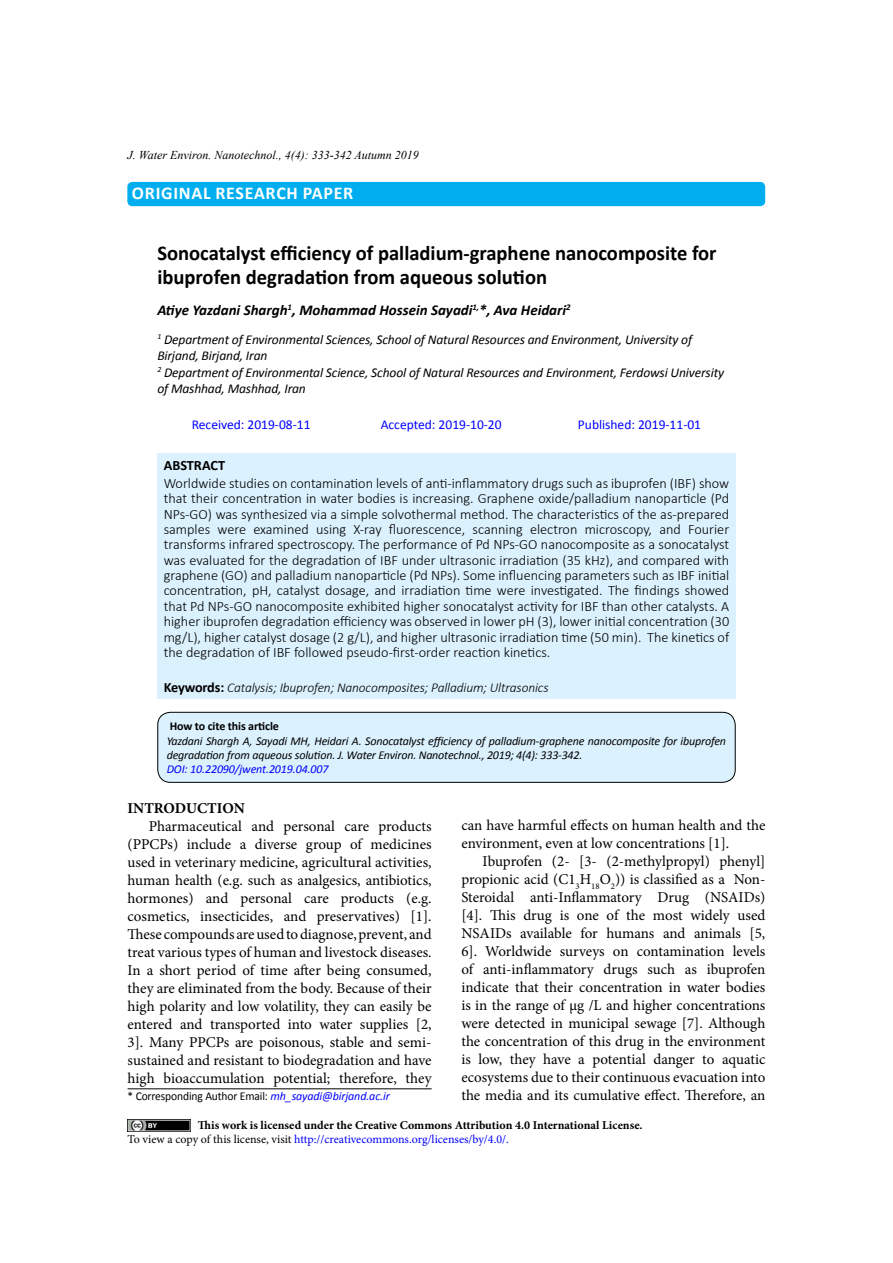
<style>
.page{position:relative;width:893px;height:1263px;background:#fff}
.page>*{position:absolute;margin:0;border:0;box-sizing:border-box;transform-origin:0 0}
.t1{font:700 21px/24px "Calibri";color:#000}
.t2{font:700 19.5px "Calibri";letter-spacing:.04em;color:#fff}
.t3{font:700 18px "Calibri";letter-spacing:.04em;color:#fff}
.t4{font:15px/18px "Minion Pro";color:#000;text-align:justify}
.t5{font:italic 700 15px "Calibri";color:#000}
.t6{font:700 15px "Minion Pro";color:#000}
.t7{font:300 14.25px/15.5px "Calibri";color:#000;text-align:justify}
.t8{font:700 14.25px "Calibri";color:#000}
.t9{font:italic 13.5px/16.5px "Calibri";letter-spacing:-.01em;color:#000}
.t10{font:italic 300 13.5px "Calibri";letter-spacing:-.01em;color:#000}
.t11{font:13.5px "Calibri";color:#00f}
.t12{font:italic 12px/14.4px "Calibri";letter-spacing:-.015em;color:#000}
.t13{font:700 12px/14.4px "Minion Pro";color:#000}
.t14{font:italic 12px "Times New Roman";color:#000}
.t15{font:12px "Calibri";letter-spacing:-.01em;color:#000;scale:.96 1}
.t16{font:italic 12px "Calibri";letter-spacing:-.01em;color:#00f}
.t17{font:700 12px "Calibri";letter-spacing:-.01em;color:#000}
.s1{font-weight:700;font-style:normal;font-size:14.25px}
.s2{font-style:italic;color:#00f}
.s3{font-weight:400}
.s4{font-weight:400;color:#00f}
</style>
<div class="page">
<div style="left:157px;top:453px;width:579px;height:245px;background:#dbf1fd"></div>
<div style="left:158px;top:712px;width:577px;height:70px;background:#dbf1fd;border-radius:13px"></div>
<div style="left:157px;top:712px;width:579px;height:71px;border:1px solid #000;border-radius:13px"></div>
<div style="left:128px;top:183px;width:636px;height:22px;background:#00aeef;border-radius:4px"></div>
<div style="left:127px;top:182px;width:638px;height:24px;border:2px solid #00aeef;border-radius:4px"></div>
<img style="left:128px;top:1120px;width:62px;height:11px">
<hr style="left:128px;top:1088px;width:304px;height:1px;background:#000">
<p class="t14" style="left:128px;top:147px;width:293px">J. Water Environ. Nanotechnol., 4(4): 333-342 Autumn 2019</p>
<h2 class="t2" style="left:165px;top:180px;width:166px">RESEARCH ARTICLE</h2>
<p class="t3" style="left:132px;top:182px;width:223px">ORIGINAL RESEARCH PAPER</p>
<h1 class="t1" style="left:157px;top:241px;width:561px">Sonocatalyst efficiency of palladium-graphene nanocomposite for ibuprofen degradation from aqueous solution</h1>
<p class="t5" style="left:157px;top:301px;width:415px">Atiye Yazdani Shargh<sup>1</sup>, Mohammad Hossein Sayadi<sup>1,</sup>*, Ava Heidari<sup>2</sup></p>
<p class="t9" style="left:157px;top:330px;width:568px"><sup>1</sup> Department of Environmental Sciences, School of Natural Resources and Environment, University of Birjand, Birjand, Iran<br><sup>2</sup> Department of Environmental Science, School of Natural Resources and Environment, Ferdowsi University of Mashhad, Mashhad, Iran</p>
<p class="t11" style="left:192px;top:416px;width:120px">Received: 2019-08-11</p>
<p class="t11" style="left:381px;top:416px;width:122px">Accepted: 2019-10-20</p>
<p class="t11" style="left:578px;top:416px;width:125px">Published: 2019-11-01</p>
<p class="t8" style="left:164px;top:456px;width:63px">ABSTRACT</p>
<p class="t7" style="left:164px;top:475px;width:567px">Worldwide studies on contamination levels of anti-inflammatory drugs such as ibuprofen (IBF) show that their concentration in water bodies is increasing. Graphene oxide/palladium nanoparticle (Pd NPs-GO) was synthesized via a simple solvothermal method. The characteristics of the as-prepared samples were examined using X-ray fluorescence, scanning electron microscopy, and Fourier transforms infrared spectroscopy. The performance of Pd NPs-GO nanocomposite as a sonocatalyst was evaluated for the degradation of IBF under ultrasonic irradiation (35 kHz), and compared with graphene (GO) and palladium nanoparticle (Pd NPs). Some influencing parameters such as IBF initial concentration, pH, catalyst dosage, and irradiation time were investigated. The findings showed that Pd NPs-GO nanocomposite exhibited higher sonocatalyst activity for IBF than other catalysts. A higher ibuprofen degradation efficiency was observed in lower pH (3), lower initial concentration (30 mg/L), higher catalyst dosage (2 g/L), and higher ultrasonic irradiation time (50 min). The kinetics of the degradation of IBF followed pseudo-first-order reaction kinetics.</p>
<p class="t10" style="left:164px;top:679px;width:386px"><span class="s1">Keywords:</span> Catalysis; Ibuprofen; Nanocomposites; Palladium; Ultrasonics</p>
<p class="t17" style="left:170px;top:718px;width:111px">How to cite this article</p>
<p class="t12" style="left:167px;top:733px;width:561px">Yazdani Shargh A, Sayadi MH, Heidari A. Sonocatalyst efficiency of palladium-graphene nanocomposite for ibuprofen degradation from aqueous solution. J. Water Environ. Nanotechnol., 2019; 4(4): 333-342.</p>
<p class="t16" style="left:167px;top:761px;width:163px">DOI: 10.22090/jwent.2019.04.007</p>
<p class="t6" style="left:128px;top:797px;width:119px">INTRODUCTION</p>
<p class="t4" style="left:128px;top:817px;width:306px;text-indent:21px">Pharmaceutical and personal care products (PPCPs) include a diverse group of medicines used in veterinary medicine, agricultural activities, human health (e.g. such as analgesics, antibiotics, hormones) and personal care products (e.g. cosmetics, insecticides, and preservatives) [1].<br>These compounds are used to diagnose, prevent, and treat various types of human and livestock diseases.<br>In a short period of time after being consumed, they are eliminated from the body. Because of their high polarity and low volatility, they can easily be entered and transported into water supplies [2, 3]. Many PPCPs are poisonous, stable and semi&shy;sustained and resistant to biodegradation and have high bioaccumulation potential; therefore, they</p>
<p class="t4" style="left:461px;top:816px;width:306px">can have harmful effects on human health and the environment, even at low concentrations [1].</p>
<p class="t4" style="left:461px;top:852px;width:306px;text-indent:21px">Ibuprofen (2- [3- (2-methylpropyl) phenyl] propionic acid (C1<sub>3</sub>H<sub>18</sub>O<sub>2</sub>)) is classified as a Non-Steroidal anti-Inflammatory Drug (NSAIDs) [4]. This drug is one of the most widely used NSAIDs available for humans and animals [5, 6]. Worldwide surveys on contamination levels of anti-inflammatory drugs such as ibuprofen indicate that their concentration in water bodies is in the range of μg /L and higher concentrations were detected in municipal sewage [7]. Although the concentration of this drug in the environment is low, they have a potential danger to aquatic ecosystems due to their continuous evacuation into the media and its cumulative effect. Therefore, an</p>
<p class="t15" style="left:128px;top:1088px;width:275px">* Corresponding Author Email: <span class="s2">mh_sayadi@birjand.ac.ir</span></p>
<p class="t13" style="left:128px;top:1118px;width:516px;text-indent:70px">This work is licensed under the Creative Commons Attribution 4.0 International License.<br><span class="s3">To view a copy of this license, visit</span> <span class="s4">http://creativecommons.org/licenses/by/4.0/.</span></p>
</div>
